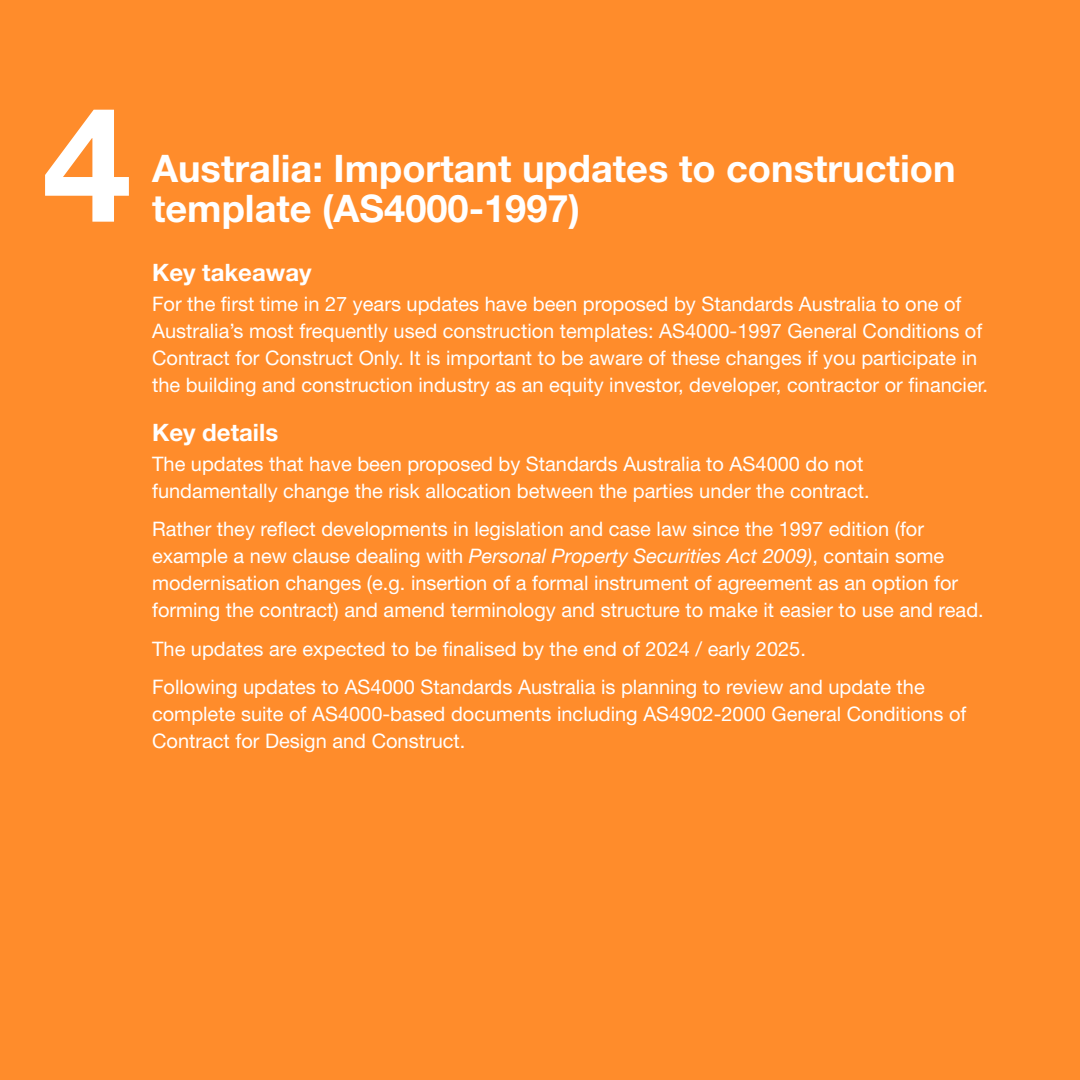
<style>
.page{position:relative;width:1080px;height:1080px;background:#fff}
.page>*{position:absolute;margin:0;border:0;box-sizing:border-box;transform-origin:0 0}
.Instagram___Find_out_more{font:700 160px "Helvetica Neue LT Std";color:#fff}
.Instagram___Find_out_more-2{font:700 38px/40px "Helvetica Neue LT Std";color:#fff}
.Instagram___Find_out_more-3{font:700 24px "Helvetica Neue LT Std";color:#fff}
.Instagram___Find_out_more-4{font:20px/27px "Helvetica Neue LT Std";color:#fff}
.s1{font-style:italic}
</style>
<div class="page">
<div style="left:15px;top:15px;width:1050px;height:1050px;background:#ff8c2b"></div>
<div style="left:0;top:0;width:1080px;height:1080px;border:30px solid #ff8c2b"></div>
<p class="Instagram___Find_out_more" style="left:42px;top:66px;width:90px">4</p>
<p class="Instagram___Find_out_more-2" style="left:152px;top:147px;width:805px">Australia: Important updates to construction template (AS4000-1997)</p>
<p class="Instagram___Find_out_more-3" style="left:152px;top:257px;width:161px">Key takeaway</p>
<p class="Instagram___Find_out_more-4" style="left:152px;top:290px;width:838px">For the first time in 27 years updates have been proposed by Standards Australia to one of Australia’s most frequently used construction templates: AS4000-1997 General Conditions of Contract for Construct Only. It is important to be aware of these changes if you participate in the building and construction industry as an equity investor, developer, contractor or financier.</p>
<p class="Instagram___Find_out_more-3" style="left:152px;top:418px;width:128px">Key details</p>
<p class="Instagram___Find_out_more-4" style="left:152px;top:450px;width:719px">The updates that have been proposed by Standards Australia to AS4000 do not fundamentally change the risk allocation between the parties under the contract.</p>
<p class="Instagram___Find_out_more-4" style="left:152px;top:515px;width:833px">Rather they reflect developments in legislation and case law since the 1997 edition (for example a new clause dealing with <span class="s1">Personal Property Securities Act 2009)</span>, contain some modernisation changes (e.g. insertion of a formal instrument of agreement as an option for forming the contract) and amend terminology and structure to make it easier to use and read.</p>
<p class="Instagram___Find_out_more-4" style="left:152px;top:635px;width:655px">The updates are expected to be finalised by the end of 2024 / early 2025.</p>
<p class="Instagram___Find_out_more-4" style="left:152px;top:673px;width:816px">Following updates to AS4000 Standards Australia is planning to review and update the complete suite of AS4000-based documents including AS4902-2000 General Conditions of<br>Contract for Design and Construct.</p>
</div>
